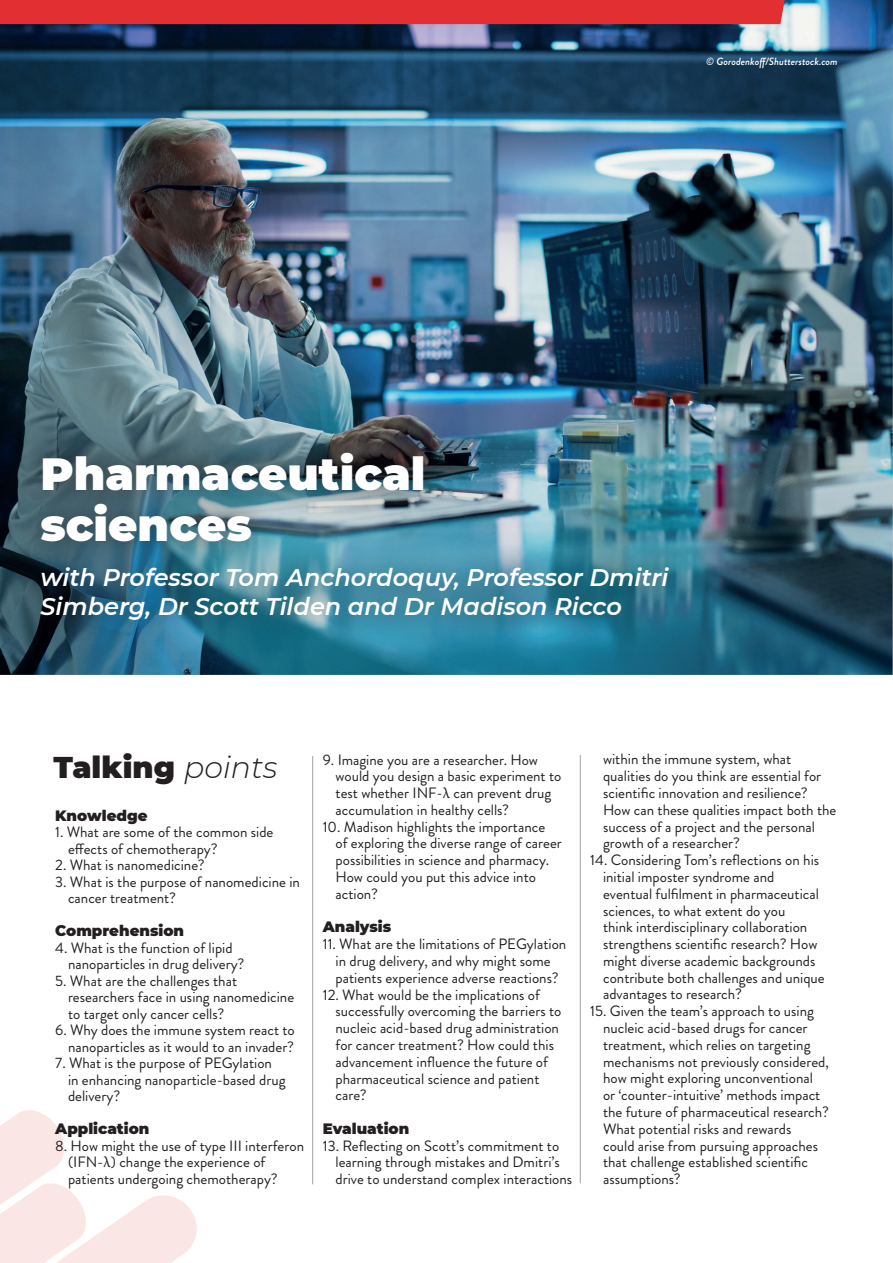
<style>
.page{position:relative;width:893px;height:1263px;background:#fff}
.page>*{position:absolute;margin:0;border:0;box-sizing:border-box;transform-origin:0 0}
.t1{font:900 45px "Montserrat";color:#fff}
.t2{font:900 30px "Montserrat";color:#231f20}
.t3{font:italic 600 24px/28.8px "Montserrat";color:#fff}
.t4{font:15px/16.8px "Brandon Grotesque";color:#231f20}
.t5{font:900 15px "Montserrat";color:#231f20}
.t6{font:italic 500 10.5px "Brandon Grotesque";color:#fff}
.s1{font-weight:400}
.s2{font-weight:300;font-style:italic}
.s3{font-family:"Minion Pro"}
</style>
<div class="page">
<img style="left:0;top:0;width:893px;height:675px">
<svg style="left:0;top:1110px;width:197px;height:153px"></svg>
<div style="left:0;top:0;width:789px;height:25px;background:#e22f32"></div>
<div style="left:15px;top:426px;width:680px;height:220px;background:#231f20;opacity:.75"></div>
<hr style="left:312px;top:756px;width:1px;height:428px;background:#a0a1a5">
<hr style="left:580px;top:755px;width:1px;height:428px;background:#a0a1a5">
<p class="t6" style="left:706px;top:54px;width:133px"><span class="s1">©</span> Gorodenkoff/Shutterstock.com</p>
<p class="t1" style="left:40px;top:440px;width:387px">Pharmaceutical</p>
<p class="t1" style="left:40px;top:491px;width:213px">sciences</p>
<p class="t3" style="left:40px;top:562px;width:630px">with Professor Tom Anchordoquy, Professor Dmitri<br>Simberg, Dr Scott Tilden and Dr Madison Ricco</p>
<p class="t2" style="left:54px;top:745px;width:225px">Talking <span class="s2">points</span></p>
<p class="t5" style="left:55px;top:804px;width:94px">Knowledge</p>
<p class="t4" style="left:55px;top:824px;width:220px">1. What are some of the common side</p>
<p class="t4" style="left:68px;top:840px;width:151px">effects of chemotherapy?</p>
<p class="t4" style="left:55px;top:857px;width:151px">2. What is nanomedicine?</p>
<p class="t4" style="left:55px;top:873px;width:246px">3. What is the purpose of nanomedicine in</p>
<p class="t4" style="left:68px;top:890px;width:109px">cancer treatment?</p>
<p class="t5" style="left:55px;top:919px;width:130px">Comprehension</p>
<p class="t4" style="left:55px;top:939px;width:179px">4. What is the function of lipid</p>
<p class="t4" style="left:68px;top:956px;width:178px">nanoparticles in drug delivery?</p>
<p class="t4" style="left:55px;top:972px;width:183px">5. What are the challenges that</p>
<p class="t4" style="left:68px;top:989px;width:228px">researchers face in using nanomedicine to target only cancer cells?</p>
<p class="t4" style="left:55px;top:1022px;width:241px">6. Why does the immune system react to</p>
<p class="t4" style="left:68px;top:1038px;width:227px">nanoparticles as it would to an invader?</p>
<p class="t4" style="left:55px;top:1055px;width:218px">7. What is the purpose of PEGylation</p>
<p class="t4" style="left:68px;top:1071px;width:219px">in enhancing nanoparticle-based drug delivery?</p>
<p class="t5" style="left:55px;top:1117px;width:96px">Application</p>
<p class="t4" style="left:55px;top:1137px;width:250px">8. How might the use of type III interferon</p>
<p class="t4" style="left:68px;top:1154px;width:211px">(IFN-<span class="s3">λ</span>) change the experience of patients undergoing chemotherapy?</p>
<p class="t4" style="left:323px;top:751px;width:217px">9. Imagine you are a researcher. How</p>
<p class="t4" style="left:336px;top:768px;width:227px">would you design a basic experiment to test whether INF-<span class="s3">λ</span> can prevent drug accumulation in healthy cells?</p>
<p class="t4" style="left:323px;top:818px;width:224px">10. Madison highlights the importance</p>
<p class="t4" style="left:336px;top:835px;width:228px">of exploring the diverse range of career possibilities in science and pharmacy.<br>How could you put this advice into action?</p>
<p class="t5" style="left:323px;top:916px;width:70px">Analysis</p>
<p class="t4" style="left:323px;top:936px;width:245px">11. What are the limitations of PEGylation</p>
<p class="t4" style="left:336px;top:953px;width:225px">in drug delivery, and why might some patients experience adverse reactions?</p>
<p class="t4" style="left:323px;top:986px;width:219px">12. What would be the implications of</p>
<p class="t4" style="left:336px;top:1003px;width:227px">successfully overcoming the barriers to nucleic acid-based drug administration for cancer treatment? How could this advancement influence the future of pharmaceutical science and patient care?</p>
<p class="t5" style="left:323px;top:1117px;width:88px">Evaluation</p>
<p class="t4" style="left:323px;top:1137px;width:238px">13. Reflecting on Scott’s commitment to</p>
<p class="t4" style="left:336px;top:1154px;width:238px">learning through mistakes and Dmitri’s drive to understand complex interactions</p>
<p class="t4" style="left:603px;top:751px;width:235px">within the immune system, what qualities do you think are essential for scientific innovation and resilience?<br>How can these qualities impact both the success of a project and the personal growth of a researcher?</p>
<p class="t4" style="left:590px;top:852px;width:230px">14. Considering Tom’s reflections on his</p>
<p class="t4" style="left:603px;top:869px;width:223px">initial imposter syndrome and eventual fulfilment in pharmaceutical sciences, to what extent do you<br>think interdisciplinary collaboration strengthens scientific research? How might diverse academic backgrounds contribute both challenges and unique advantages to research?</p>
<p class="t4" style="left:590px;top:1003px;width:225px">15. Given the team’s approach to using</p>
<p class="t4" style="left:603px;top:1020px;width:227px">nucleic acid-based drugs for cancer treatment, which relies on targeting mechanisms not previously considered, how might exploring unconventional<br>or ‘counter-intuitive’ methods impact the future of pharmaceutical research?<br>What potential risks and rewards<br>could arise from pursuing approaches that challenge established scientific assumptions?</p>
</div>
